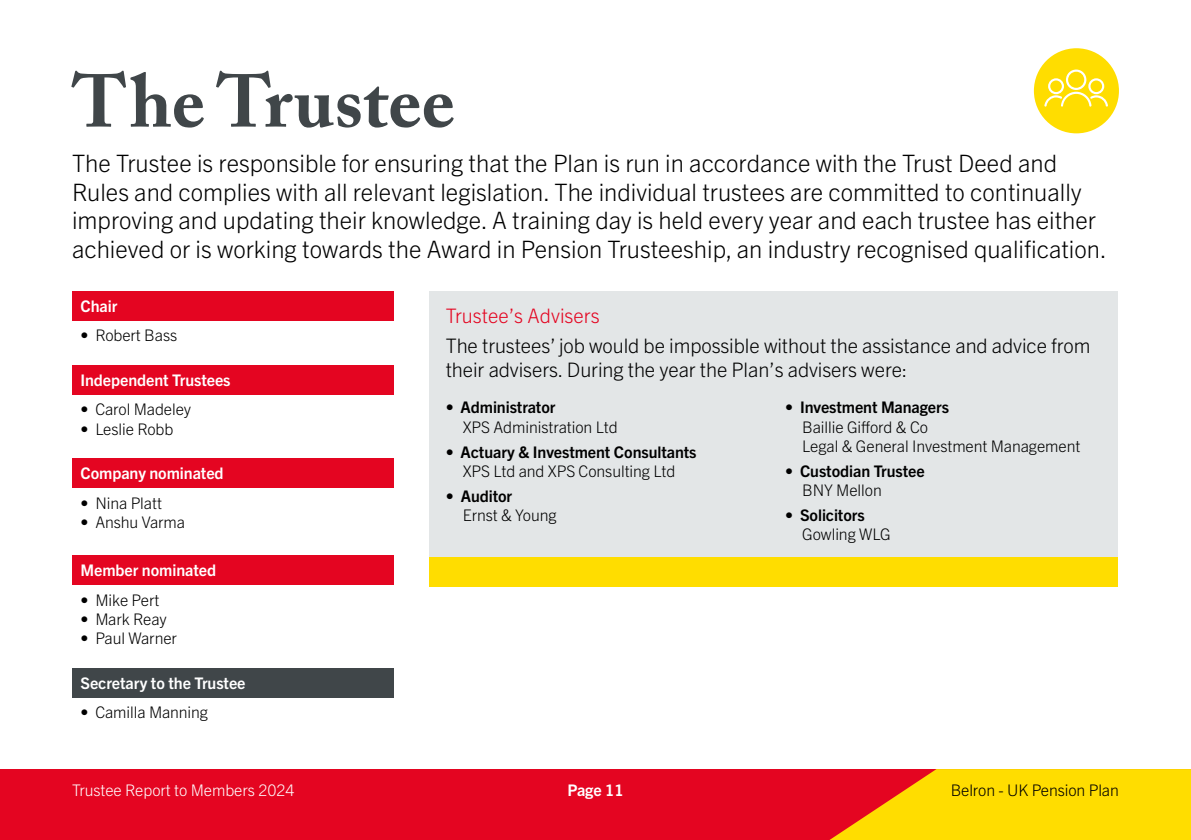
<style>
.page{position:relative;width:1191px;height:840px;background:#fff}
.page>*{position:absolute;margin:0;border:0;box-sizing:border-box;transform-origin:0 0}
.t1{font:700 74px "Adobe Caslon Pro";color:#404649}
.t2{font:300 24px/28.8px "Trade Gothic Next LT Pro";color:#000}
.t3{font:300 20px/24px "Trade Gothic Next LT Pro";letter-spacing:-.005em;color:#000}
.t4{font:300 20px "Trade Gothic Next LT Pro";color:#e40521}
.t5{font:300 16px/19.2px "Trade Gothic Next LT Pro";letter-spacing:-.005em;color:#000}
.t6{font:700 16px "Trade Gothic Next LT Pro";letter-spacing:-.005em;color:#fff}
.t7{font:700 16px/19.2px "Trade Gothic Next LT Pro";letter-spacing:-.005em;color:#000;text-align:center}
.t8{font:300 16px "Trade Gothic Next LT Pro";letter-spacing:-.005em;color:#fff}
.s1{font-weight:700}
.s2{font-weight:300}
</style>
<div class="page">
<div style="left:1034px;top:48px;width:85px;height:85px;background:#fd0;border-radius:50%"></div>
<svg style="left:1044px;top:69px;width:64px;height:38px"></svg>
<div style="left:72px;top:291px;width:321px;height:29px;background:#e40521"></div>
<div style="left:72px;top:667px;width:321px;height:30px;background:#404649"></div>
<div style="left:72px;top:365px;width:321px;height:29px;background:#e40521"></div>
<div style="left:72px;top:555px;width:321px;height:29px;background:#e40521"></div>
<div style="left:429px;top:291px;width:688px;height:272px;background:#e3e6e7"></div>
<div style="left:429px;top:557px;width:688px;height:29px;background:#fd0"></div>
<div style="left:72px;top:458px;width:321px;height:29px;background:#e40521"></div>
<div style="left:0;top:768px;width:1191px;height:71px;background:#e40521"></div>
<svg style="left:829px;top:768px;width:362px;height:71px;background:#fabc08"></svg>
<h1 class="t1" style="left:72px;top:58px;width:384px">The Trustee</h1>
<p class="t2" style="left:72px;top:147px;width:1036px">The Trustee is responsible for ensuring that the Plan is run in accordance with the Trust Deed and Rules and complies with all relevant legislation. The individual trustees are committed to continually improving and updating their knowledge. A training day is held every year and each trustee has either achieved or is working towards the Award in Pension Trusteeship, an industry recognised qualification.</p>
<p class="t6" style="left:81px;top:295px;width:38px">Chair</p>
<p class="t5" style="left:81px;top:324px;width:98px">• Robert Bass</p>
<p class="t4" style="left:446px;top:302px;width:155px">Trustee’s Advisers</p>
<p class="t3" style="left:446px;top:332px;width:646px">The trustees’ job would be impossible without the assistance and advice from their advisers. During the year the Plan’s advisers were:</p>
<p class="t5" style="left:463px;top:396px;width:156px;text-indent:-17px">• <span class="s1">Administrator<br></span>XPS Administration Ltd</p>
<p class="t7" style="left:446px;top:441px;width:252px"><span class="s2">•</span> Actuary &amp; Investment Consultants<br><span class="s2">XPS Ltd and XPS Consulting Ltd</span></p>
<p class="t5" style="left:463px;top:485px;width:95px;text-indent:-17px">• <span class="s1">Auditor<br></span>Ernst &amp; Young</p>
<p class="t6" style="left:81px;top:369px;width:151px">Independent Trustees</p>
<p class="t5" style="left:81px;top:399px;width:112px">• Carol Madeley</p>
<p class="t5" style="left:81px;top:418px;width:94px">• Leslie Robb</p>
<p class="t5" style="left:802px;top:396px;width:280px;text-indent:-17px">• <span class="s1">Investment Managers<br></span>Baillie Gifford &amp; Co<br>Legal &amp; General Investment Management</p>
<p class="t7" style="left:802px;top:460px;width:124px;text-align:left;text-indent:-17px"><span class="s2">•</span> Custodian Trustee<br><span class="s2">BNY Mellon</span></p>
<p class="t5" style="left:802px;top:504px;width:90px;text-indent:-17px">• <span class="s1">Solicitors<br></span>Gowling WLG</p>
<p class="t6" style="left:81px;top:462px;width:145px">Company nominated</p>
<p class="t5" style="left:81px;top:492px;width:83px">• Nina Platt</p>
<p class="t5" style="left:81px;top:511px;width:106px">• Anshu Varma</p>
<p class="t6" style="left:81px;top:559px;width:137px">Member nominated</p>
<p class="t5" style="left:81px;top:588px;width:80px">• Mike Pert</p>
<p class="t5" style="left:81px;top:608px;width:88px">• Mark Reay</p>
<p class="t5" style="left:81px;top:627px;width:98px">• Paul Warner</p>
<p class="t6" style="left:81px;top:671px;width:167px">Secretary to the Trustee</p>
<p class="t5" style="left:81px;top:701px;width:129px">• Camilla Manning</p>
<p class="t8" style="left:72px;top:778px;width:224px">Trustee Report to Members 2024</p>
<p class="t6" style="left:567px;top:778px;width:58px">Page 11</p>
<p class="t5" style="left:950px;top:778px;width:170px">Belron - UK Pension Plan</p>
</div>
